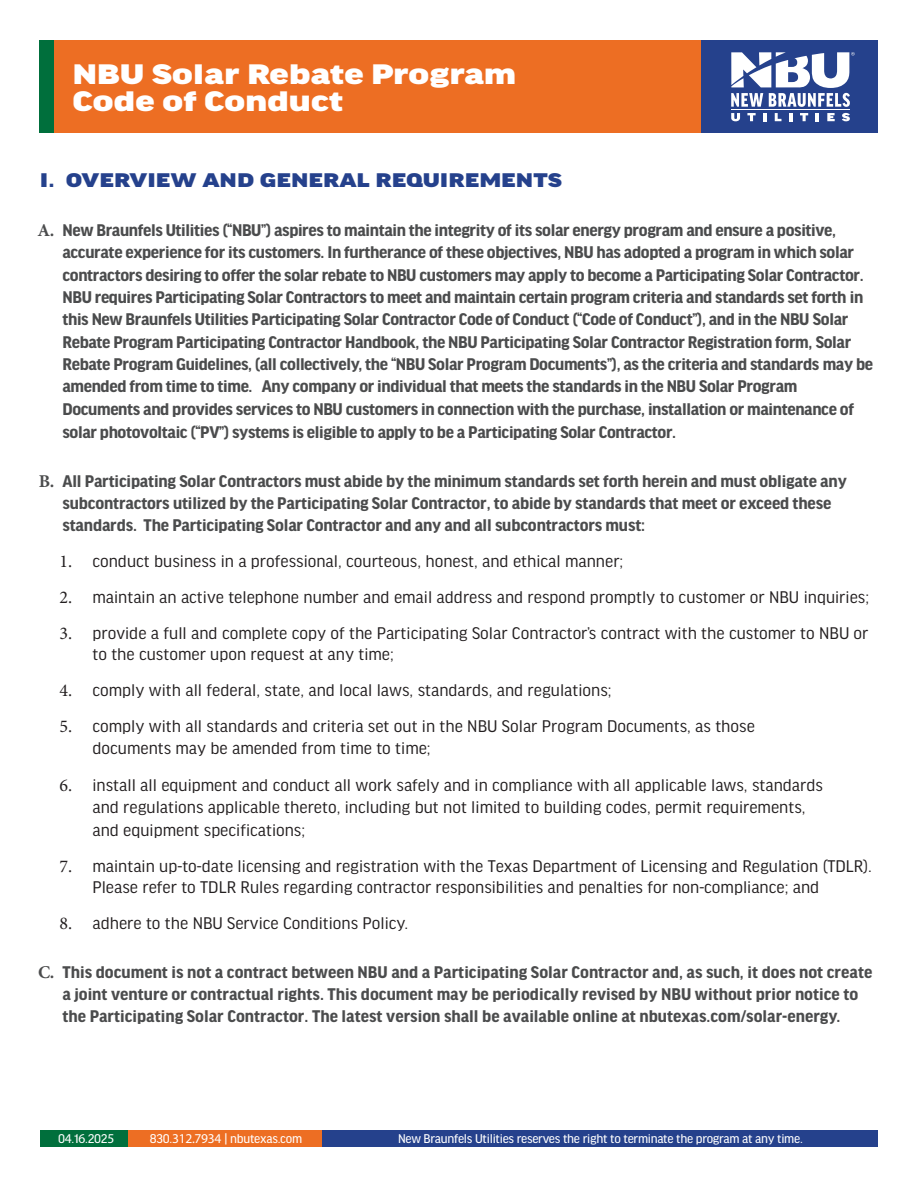
<style>
.page{position:relative;width:918px;height:1188px;background:#fff}
.page>*{position:absolute;margin:0;border:0;box-sizing:border-box;transform-origin:0 0}
.t1{font:900 30px/27px "Good Headline Pro Extd";letter-spacing:-.01em;color:#fff}
.t2{font:900 21px "Good Headline Pro Extd";color:#25418c}
.t3{font:700 18px/22.5px "Good Headline Pro";letter-spacing:-.02em;color:#4b4c4d}
.t4{font:18px/21.1px "Good Headline Pro";color:#231f20}
.t5{font:700 18px/22px "Good Headline Pro";color:#4b4c4d;text-align:center}
.t6{font:13.5px "Good Headline Pro News";letter-spacing:-.02em;color:#fff}
.s1{font-family:"Minion Pro"}
.s2{font-family:"Myriad Pro"}
</style>
<div class="page">
<div style="left:40px;top:1131px;width:89px;height:16px;background:#006f3c"></div>
<div style="left:129px;top:1131px;width:194px;height:16px;background:#ed6e23"></div>
<div style="left:323px;top:1131px;width:555px;height:16px;background:#25418c"></div>
<div style="left:701px;top:40px;width:177px;height:93px;background:#25418c"></div>
<div style="left:54px;top:40px;width:647px;height:93px;background:#ed6e23"></div>
<div style="left:40px;top:40px;width:14px;height:93px;background:#006f3c"></div>
<svg style="left:731px;top:113px;width:9px;height:8px"></svg>
<svg style="left:747px;top:113px;width:9px;height:8px"></svg>
<svg style="left:763px;top:113px;width:3px;height:8px"></svg>
<svg style="left:775px;top:113px;width:6px;height:8px"></svg>
<svg style="left:789px;top:113px;width:3px;height:8px"></svg>
<svg style="left:800px;top:113px;width:8px;height:8px"></svg>
<svg style="left:816px;top:113px;width:3px;height:8px"></svg>
<svg style="left:827px;top:113px;width:8px;height:8px"></svg>
<svg style="left:842px;top:113px;width:8px;height:8px"></svg>
<hr style="left:731px;top:109px;width:119px;height:1px;background:#fff">
<svg style="left:731px;top:52px;width:124px;height:55px"></svg>
<h1 class="t1" style="left:72px;top:61px;width:445px">NBU Solar Rebate Program<br>Code of Conduct</h1>
<p class="t2" style="left:40px;top:170px;width:524px">I. OVERVIEW AND GENERAL REQUIREMENTS</p>
<p class="t3" style="left:62px;top:219px;width:812px;text-indent:-25px"><span class="s1">A.</span> New Braunfels Utilities (“NBU”) aspires to maintain the integrity of its solar energy program and ensure a positive, accurate experience for its customers. In furtherance of these objectives, NBU has adopted a program in which solar contractors desiring to offer the solar rebate to NBU customers may apply to become a Participating Solar Contractor.<br>NBU requires Participating Solar Contractors to meet and maintain certain program criteria and standards set forth in this New Braunfels Utilities Participating Solar Contractor Code of Conduct (“Code of Conduct”), and in the NBU Solar Rebate Program Participating Contractor Handbook, the NBU Participating Solar Contractor Registration form, Solar Rebate Program Guidelines, (all collectively, the “NBU Solar Program Documents”), as the criteria and standards may be amended from time to time. Any company or individual that meets the standards in the NBU Solar Program Documents and provides services to NBU customers in connection with the purchase, installation or maintenance of solar photovoltaic (“PV”) systems is eligible to apply to be a Participating Solar Contractor.</p>
<p class="t3" style="left:62px;top:471px;width:786px;line-height:21.9px;text-indent:-24px"><span class="s1">B.</span> All Participating Solar Contractors must abide by the minimum standards set forth herein and must obligate any subcontractors utilized by the Participating Solar Contractor, to abide by standards that meet or exceed these standards. The Participating Solar Contractor and any and all subcontractors must:</p>
<p class="t4" style="left:60px;top:551px;width:565px"><span class="s1">1.</span> conduct business in a professional, courteous, honest, and ethical manner;</p>
<p class="t4" style="left:60px;top:587px;width:811px"><span class="s1">2.</span> maintain an active telephone number and email address and respond promptly to customer or NBU inquiries;</p>
<p class="t4" style="left:92px;top:623px;width:777px;text-indent:-33px"><span class="s1">3.</span> provide a full and complete copy of the Participating Solar Contractor’s contract with the customer to NBU or to the customer upon request at any time;</p>
<p class="t4" style="left:60px;top:680px;width:554px"><span class="s1">4.</span> comply with all federal, state, and local laws, standards, and regulations;</p>
<p class="t4" style="left:92px;top:716px;width:664px;line-height:21.6px;text-indent:-33px"><span class="s1">5.</span> comply with all standards and criteria set out in the NBU Solar Program Documents, as those documents may be amended from time to time;</p>
<p class="t4" style="left:92px;top:774px;width:732px;line-height:22.5px;text-indent:-33px"><span class="s1">6.</span> install all equipment and conduct all work safely and in compliance with all applicable laws, standards and regulations applicable thereto, including but not limited to building codes, permit requirements, and equipment specifications;</p>
<p class="t4" style="left:92px;top:856px;width:781px;text-indent:-33px"><span class="s1">7.</span> maintain up-to-date licensing and registration with the Texas Department of Licensing and Regulation (TDLR).<br>Please refer to TDLR Rules regarding contractor responsibilities and penalties for non-compliance; and</p>
<p class="t4" style="left:60px;top:913px;width:350px"><span class="s1">8.</span> adhere to the NBU Service Conditions Policy.</p>
<p class="t5" style="left:38px;top:962px;width:836px"><span class="s1">C.</span> This document is not a contract between NBU and a Participating Solar Contractor and, as such, it does not create a joint venture or contractual rights. This document may be periodically revised by NBU without prior notice to<br>the Participating Solar Contractor. The latest version shall be available online at nbutexas.com/solar-energy.</p>
<p class="t6" style="left:58px;top:1132px;width:58px">0<span class="s2">4</span>.1<span class="s2">6</span>.202<span class="s2">5</span></p>
<p class="t6" style="left:150px;top:1132px;width:154px">830.<span class="s2">312.7934</span> | nbutexas.com</p>
<p class="t6" style="left:398px;top:1132px;width:406px">New Braunfels Utilities reserves the right to terminate the program at any time.</p>
</div>
